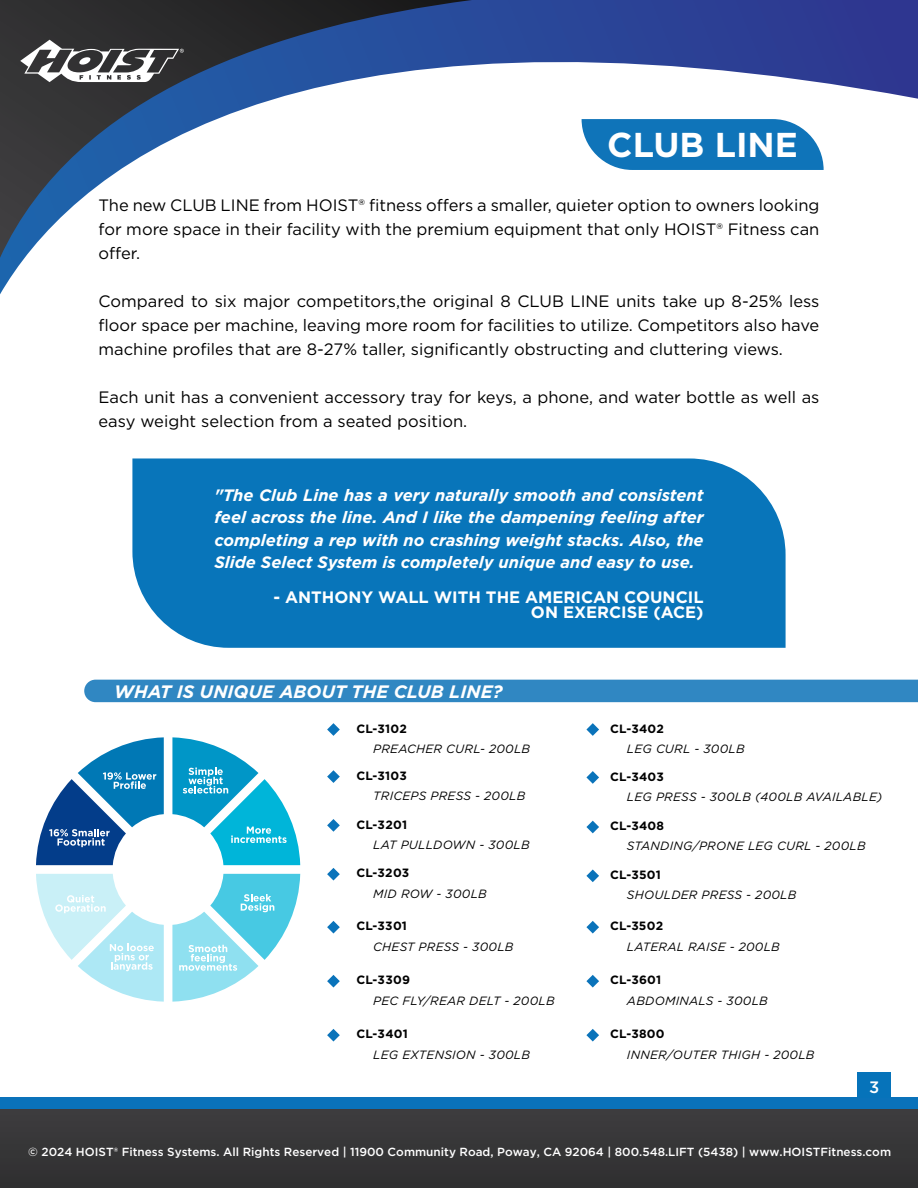
<style>
.page{position:relative;width:918px;height:1188px;background:#fff}
.page>*{position:absolute;margin:0;border:0;box-sizing:border-box;transform-origin:0 0}
.t1{font:700 34.5px "Gotham";color:#fff}
.t2{font:italic 700 18px "Gotham";color:#fff}
.t3{font:16.5px/24px "Gotham";color:#000;text-align:justify}
.t4{font:italic 700 16.5px/22.5px "Gotham";color:#fff;text-align:justify}
.t5{font:700 16.5px/15px "Gotham";color:#fff;text-align:right}
.t6{font:500 16.5px "Gotham";color:#fff}
.t7{font:italic 12px "Gotham";letter-spacing:.02em;color:#000101}
.t8{font:700 12px "Gotham";letter-spacing:.02em;color:#000101}
.t9{font:500 11.7px "Gotham";color:#fff}
</style>
<div class="page">
<div style="left:0;top:1097px;width:918px;height:79px;background:#0a72ba"></div>
<div style="left:0;top:1110px;width:918px;height:78px;background:#363637"></div>
<svg style="left:0;top:0;width:918px;height:294px"></svg>
<div style="left:858px;top:1072px;width:33px;height:26px;background:#0673ba"></div>
<div style="left:84px;top:680px;width:834px;height:22px;background:#3087c2"></div>
<svg style="left:582px;top:119px;width:242px;height:51px;background:#2580bf"></svg>
<div style="left:132px;top:458px;width:654px;height:190px;background:#0875ba"></div>
<svg style="left:327px;top:723px;width:13px;height:13px"></svg>
<svg style="left:327px;top:868px;width:13px;height:13px"></svg>
<svg style="left:327px;top:770px;width:13px;height:13px"></svg>
<svg style="left:327px;top:921px;width:13px;height:13px"></svg>
<svg style="left:586px;top:723px;width:13px;height:13px"></svg>
<svg style="left:327px;top:1029px;width:13px;height:13px"></svg>
<svg style="left:586px;top:821px;width:13px;height:12px"></svg>
<svg style="left:586px;top:921px;width:13px;height:13px"></svg>
<svg style="left:327px;top:819px;width:13px;height:13px"></svg>
<svg style="left:327px;top:975px;width:13px;height:13px"></svg>
<svg style="left:586px;top:771px;width:13px;height:13px"></svg>
<svg style="left:586px;top:1029px;width:13px;height:13px"></svg>
<svg style="left:586px;top:870px;width:13px;height:12px"></svg>
<svg style="left:586px;top:975px;width:13px;height:13px"></svg>
<svg style="left:172px;top:874px;width:128px;height:128px"></svg>
<svg style="left:36px;top:874px;width:128px;height:128px"></svg>
<svg style="left:36px;top:737px;width:128px;height:128px"></svg>
<svg style="left:172px;top:737px;width:128px;height:128px"></svg>
<h1 class="t1" style="left:607px;top:122px;width:192px">CLUB LINE</h1>
<p class="t3" style="left:99px;top:192px;width:722px">The new CLUB LINE from HOIST® fitness offers a smaller, quieter option to owners looking for more space in their facility with the premium equipment that only HOIST® Fitness can offer.</p>
<p class="t3" style="left:99px;top:288px;width:722px">Compared to six major competitors,the original 8 CLUB LINE units take up 8-25% less floor space per machine, leaving more room for facilities to utilize. Competitors also have machine profiles that are 8-27% taller, significantly obstructing and cluttering views.</p>
<p class="t3" style="left:99px;top:384px;width:722px">Each unit has a convenient accessory tray for keys, a phone, and water bottle as well as easy weight selection from a seated position.</p>
<p class="t4" style="left:214px;top:484px;width:491px">"The Club Line has a very naturally smooth and consistent feel across the line. And I like the dampening feeling after completing a rep with no crashing weight stacks. Also, the Slide Select System is completely unique and easy to use.</p>
<p class="t5" style="left:273px;top:589px;width:432px">- ANTHONY WALL WITH THE AMERICAN COUNCIL<br>ON EXERCISE (ACE)</p>
<p class="t2" style="left:114px;top:680px;width:390px">WHAT IS UNIQUE ABOUT THE CLUB LINE?</p>
<p class="t8" style="left:356px;top:721px;width:52px">CL-3102</p>
<p class="t7" style="left:373px;top:741px;width:158px">PREACHER CURL- 200LB</p>
<p class="t8" style="left:610px;top:721px;width:55px">CL-3402</p>
<p class="t7" style="left:627px;top:741px;width:119px">LEG CURL - 300LB</p>
<p class="t8" style="left:356px;top:768px;width:52px">CL-3103</p>
<p class="t7" style="left:373px;top:788px;width:154px">TRICEPS PRESS - 200LB</p>
<p class="t8" style="left:610px;top:768px;width:55px">CL-3403</p>
<p class="t7" style="left:627px;top:789px;width:257px">LEG PRESS - 300LB (400LB AVAILABLE)</p>
<p class="t8" style="left:356px;top:816px;width:52px">CL-3201</p>
<p class="t7" style="left:373px;top:837px;width:158px">LAT PULLDOWN - 300LB</p>
<p class="t8" style="left:610px;top:818px;width:56px">CL-3408</p>
<p class="t7" style="left:627px;top:839px;width:240px">STANDING/PRONE LEG CURL - 200LB</p>
<p class="t8" style="left:356px;top:865px;width:55px">CL-3203</p>
<p class="t7" style="left:373px;top:886px;width:115px">MID ROW - 300LB</p>
<p class="t8" style="left:610px;top:867px;width:52px">CL-3501</p>
<p class="t7" style="left:627px;top:887px;width:171px">SHOULDER PRESS - 200LB</p>
<p class="t8" style="left:356px;top:918px;width:52px">CL-3301</p>
<p class="t7" style="left:373px;top:939px;width:142px">CHEST PRESS - 300LB</p>
<p class="t8" style="left:610px;top:918px;width:55px">CL-3502</p>
<p class="t7" style="left:627px;top:939px;width:154px">LATERAL RAISE - 200LB</p>
<p class="t8" style="left:356px;top:972px;width:55px">CL-3309</p>
<p class="t7" style="left:373px;top:993px;width:183px">PEC FLY/REAR DELT - 200LB</p>
<p class="t8" style="left:610px;top:972px;width:53px">CL-3601</p>
<p class="t7" style="left:627px;top:993px;width:142px">ABDOMINALS - 300LB</p>
<p class="t8" style="left:356px;top:1026px;width:53px">CL-3401</p>
<p class="t7" style="left:373px;top:1047px;width:158px">LEG EXTENSION - 300LB</p>
<p class="t8" style="left:610px;top:1026px;width:56px">CL-3800</p>
<p class="t7" style="left:627px;top:1047px;width:189px">INNER/OUTER THIGH - 200LB</p>
<p class="t6" style="left:869px;top:1076px;width:12px">3</p>
<p class="t9" style="left:28px;top:1144px;width:864px">© 2024 HOIST® Fitness Systems. All Rights Reserved | 11900 Community Road, Poway, CA 92064 | 800.548.LIFT (5438) | www.HOISTFitness.com</p>
</div>
